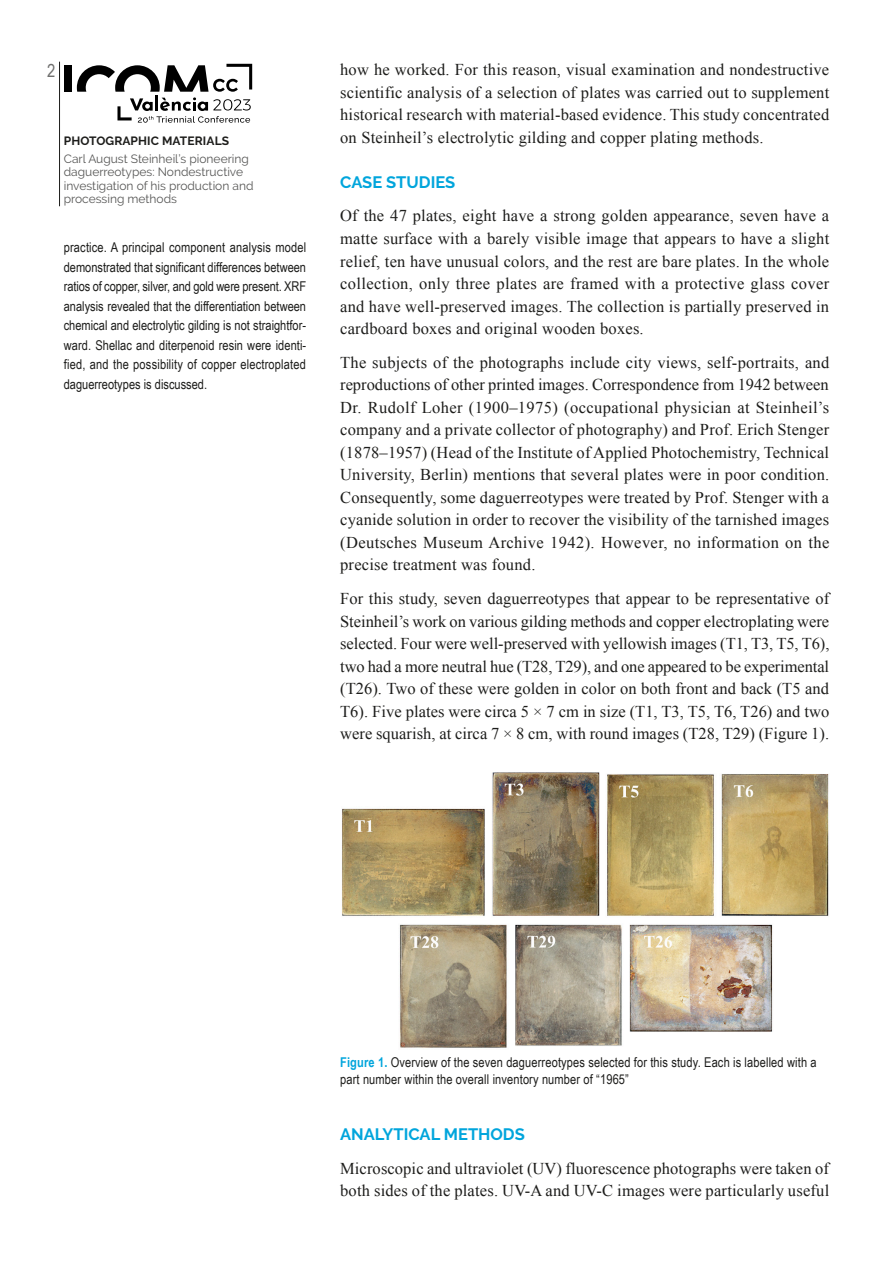
<style>
.page{position:relative;width:893px;height:1263px;background:#fff}
.page>*{position:absolute;margin:0;border:0;box-sizing:border-box;transform-origin:0 0}
.t1{font:18px "Arial Narrow";color:#70706f}
.Tex-Corpo{font:16.5px/22.5px "Times New Roman";letter-spacing:.01em;color:#1d1d1b;text-align:justify}
.Tit{font:700 16.5px "Raleway";color:#00a5dc}
.Abstracts{font:13.5px/19.5px "Arial Narrow";color:#1d1d1b;text-align:justify}
.Legenda-Imagem{font:13.5px/16.5px "Arial Narrow";letter-spacing:.01em;color:#1d1d1b}
.t2{font:12px/13.5px "Raleway";color:#575756}
.t3{font:700 12px "Raleway";letter-spacing:.01em;color:#1d1d1b}
.s1{font-weight:700;color:#00a5dc}
</style>
<div class="page">
<hr style="left:59px;top:62px;width:1px;height:144px;background:#1d1d1b">
<div style="left:64px;top:65px;width:8px;height:27px;background:#000"></div>
<svg style="left:77px;top:64px;width:175px;height:59px"></svg>
<img style="left:342px;top:772px;width:487px;height:276px">
<p class="t1" style="left:47px;top:57px;width:10px">2</p>
<p class="t3" style="left:64px;top:134px;width:167px">PHOTOGRAPHIC MATERIALS</p>
<p class="t2" style="left:64px;top:152px;width:191px">Carl August Steinheil’s pioneering daguerreotypes: Nondestructive investigation of his production and processing methods</p>
<p class="Abstracts" style="left:64px;top:237px;width:244px">practice. A principal component analysis model demonstrated that significant differences between ratios of copper, silver, and gold were present. XRF analysis revealed that the differentiation between chemical and electrolytic gilding is not straightfor&shy;ward. Shellac and diterpenoid resin were identi&shy;fied, and the possibility of copper electroplated daguerreotypes is discussed.</p>
<p class="Tex-Corpo" style="left:340px;top:58px;width:491px">how he worked. For this reason, visual examination and nondestructive scientific analysis of a selection of plates was carried out to supplement historical research with material-based evidence. This study concentrated on Steinheil’s electrolytic gilding and copper plating methods.</p>
<p class="Tit" style="left:340px;top:172px;width:116px">CASE STUDIES</p>
<p class="Tex-Corpo" style="left:340px;top:204px;width:491px">Of the 47 plates, eight have a strong golden appearance, seven have a matte surface with a barely visible image that appears to have a slight relief, ten have unusual colors, and the rest are bare plates. In the whole collection, only three plates are framed with a protective glass cover and have well-preserved images. The collection is partially preserved in cardboard boxes and original wooden boxes.</p>
<p class="Tex-Corpo" style="left:340px;top:351px;width:491px">The subjects of the photographs include city views, self-portraits, and reproductions of other printed images. Correspondence from 1942 between Dr. Rudolf Loher (1900–1975) (occupational physician at Steinheil’s company and a private collector of photography) and Prof. Erich Stenger (1878–1957) (Head of the Institute of Applied Photochemistry, Technical University, Berlin) mentions that several plates were in poor condition.<br>Consequently, some daguerreotypes were treated by Prof. Stenger with a cyanide solution in order to recover the visibility of the tarnished images (Deutsches Museum Archive 1942). However, no information on the precise treatment was found.</p>
<p class="Tex-Corpo" style="left:340px;top:587px;width:491px">For this study, seven daguerreotypes that appear to be representative of Steinheil’s work on various gilding methods and copper electroplating were selected. Four were well-preserved with yellowish images (T1, T3, T5, T6), two had a more neutral hue (T28, T29), and one appeared to be experimental (T26). Two of these were golden in color on both front and back (T5 and T6). Five plates were circa 5 × 7 cm in size (T1, T3, T5, T6, T26) and two were squarish, at circa 7 × 8 cm, with round images (T28, T29) (Figure 1).</p>
<p class="Legenda-Imagem" style="left:340px;top:1053px;width:478px"><span class="s1">Figure 1.</span> Overview of the seven daguerreotypes selected for this study. Each is labelled with a part number within the overall inventory number of “1965”</p>
<p class="Tit" style="left:340px;top:1124px;width:186px">ANALYTICAL METHODS</p>
<p class="Tex-Corpo" style="left:340px;top:1156px;width:491px">Microscopic and ultraviolet (UV) fluorescence photographs were taken of both sides of the plates. UV-A and UV-C images were particularly useful</p>
</div>
